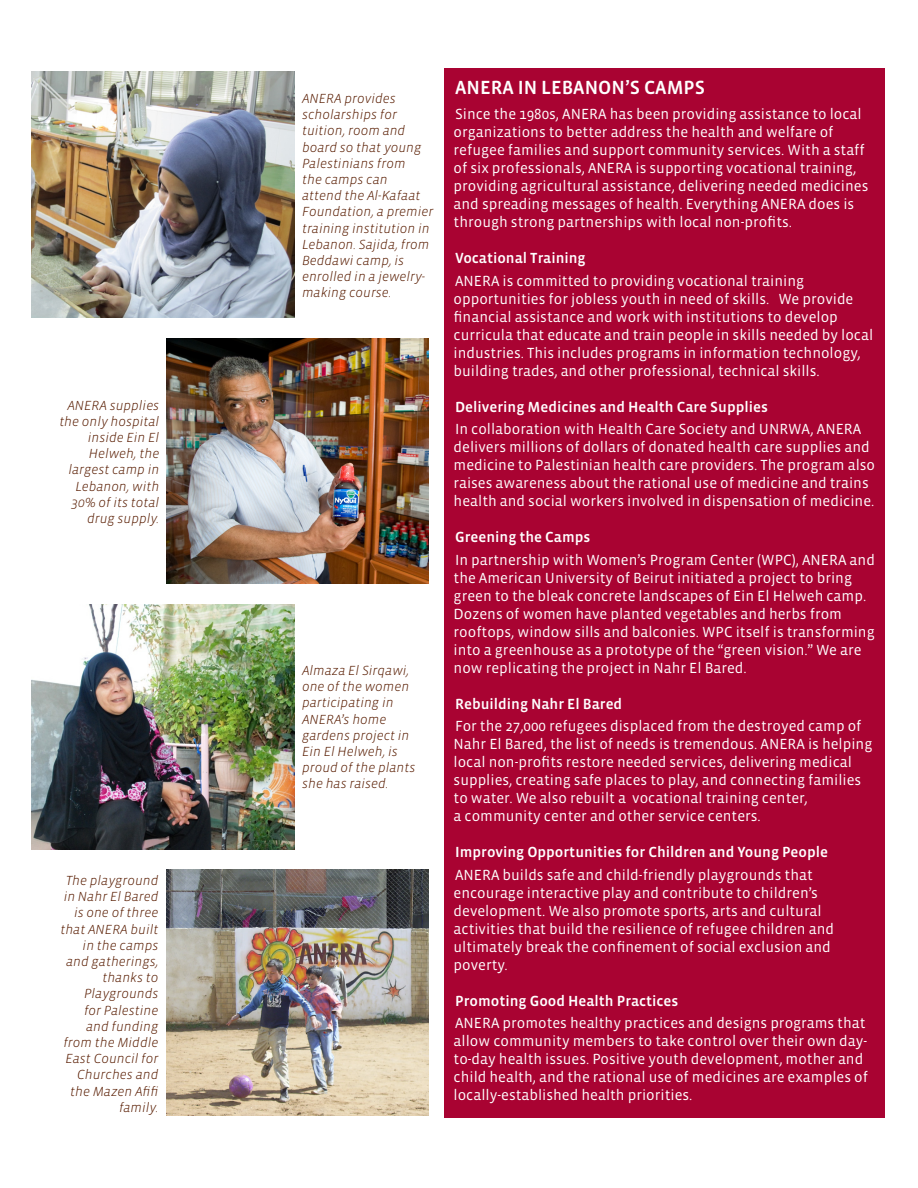
<style>
.page{position:relative;width:918px;height:1188px;background:#fff}
.page>*{position:absolute;margin:0;border:0;box-sizing:border-box;transform-origin:0 0}
.Chart_Heading{font:500 19.5px "Vista Sans OT";color:#fff}
.Chart_Text{font:15px/18px "Vista Sans OT";color:#fff}
.Chart_Heading-2{font:500 15px "Vista Sans OT";color:#fff}
.t1{font:italic 300 13.5px/16.2px "Vista Sans OT";color:#581c00}
</style>
<div class="page">
<div style="left:445px;top:68px;width:440px;height:1050px;background:#a90332"></div>
<img style="left:32px;top:72px;width:262px;height:246px">
<img style="left:32px;top:604px;width:262px;height:246px">
<img style="left:166px;top:338px;width:263px;height:246px">
<img style="left:166px;top:870px;width:263px;height:246px">
<p class="t1" style="left:59px;top:397px;width:101px;text-align:right">ANERA supplies the only hospital inside Ein El<br>Helweh, the largest camp in<br>Lebanon, with<br>30% of its total drug supply.</p>
<p class="t1" style="left:60px;top:873px;width:100px;text-align:right">The playground in Nahr El Bared is one of three that ANERA built in the camps and gatherings, thanks to<br>Playgrounds<br>for Palestine and funding from the Middle<br>East Council for<br>Churches and the Mazen Afifi family.</p>
<p class="t1" style="left:302px;top:91px;width:133px">ANERA provides scholarships for tuition, room and board so that young<br>Palestinians from<br>the camps can<br>attend the Al-Kafaat<br>Foundation, a premier training institution in<br>Lebanon. Sajida, from<br>Beddawi camp, is enrolled in a jewelry&shy;making course.</p>
<p class="t1" style="left:302px;top:663px;width:115px">Almaza El Sirqawi, one of the women participating in<br>ANERA’s home gardens project in<br>Ein El Helweh, is proud of the plants she has raised.</p>
<p class="Chart_Heading" style="left:455px;top:77px;width:252px">ANERA IN LEBANON’S CAMPS</p>
<p class="Chart_Text" style="left:454px;top:106px;width:416px">Since the 1980s, ANERA has been providing assistance to local organizations to better address the health and welfare of refugee families and support community services. With a staff of six professionals, ANERA is supporting vocational training, providing agricultural assistance, delivering needed medicines and spreading messages of health. Everything ANERA does is through strong partnerships with local non-profits.</p>
<p class="Chart_Heading-2" style="left:455px;top:251px;width:132px">Vocational Training</p>
<p class="Chart_Text" style="left:454px;top:272px;width:421px">ANERA is committed to providing vocational training opportunities for jobless youth in need of skills. We provide financial assistance and work with institutions to develop curricula that educate and train people in skills needed by local industries. This includes programs in information technology, building trades, and other professional, technical skills.</p>
<p class="Chart_Heading-2" style="left:455px;top:399px;width:314px">Delivering Medicines and Health Care Supplies</p>
<p class="Chart_Text" style="left:454px;top:421px;width:423px">In collaboration with Health Care Society and UNRWA, ANERA delivers millions of dollars of donated health care supplies and medicine to Palestinian health care providers. The program also raises awareness about the rational use of medicine and trains health and social workers involved in dispensation of medicine.</p>
<p class="Chart_Heading-2" style="left:455px;top:530px;width:137px">Greening the Camps</p>
<p class="Chart_Text" style="left:454px;top:551px;width:423px">In partnership with Women’s Program Center (WPC), ANERA and the American University of Beirut initiated a project to bring green to the bleak concrete landscapes of Ein El Helweh camp.<br>Dozens of women have planted vegetables and herbs from rooftops, window sills and balconies. WPC itself is transforming into a greenhouse as a prototype of the “green vision.” We are now replicating the project in Nahr El Bared.</p>
<p class="Chart_Heading-2" style="left:455px;top:696px;width:169px">Rebuilding Nahr El Bared</p>
<p class="Chart_Text" style="left:454px;top:718px;width:420px">For the 27,000 refugees displaced from the destroyed camp of Nahr El Bared, the list of needs is tremendous. ANERA is helping local non-profits restore needed services, delivering medical supplies, creating safe places to play, and connecting families to water. We also rebuilt a vocational training center,<br>a community center and other service centers.</p>
<p class="Chart_Heading-2" style="left:455px;top:845px;width:374px">Improving Opportunities for Children and Young People</p>
<p class="Chart_Text" style="left:454px;top:866px;width:382px">ANERA builds safe and child-friendly playgrounds that encourage interactive play and contribute to children’s development. We also promote sports, arts and cultural activities that build the resilience of refugee children and ultimately break the confinement of social exclusion and poverty.</p>
<p class="Chart_Heading-2" style="left:455px;top:993px;width:225px">Promoting Good Health Practices</p>
<p class="Chart_Text" style="left:454px;top:1015px;width:416px">ANERA promotes healthy practices and designs programs that allow community members to take control over their own day&shy;to-day health issues. Positive youth development, mother and child health, and the rational use of medicines are examples of locally-established health priorities.</p>
</div>
